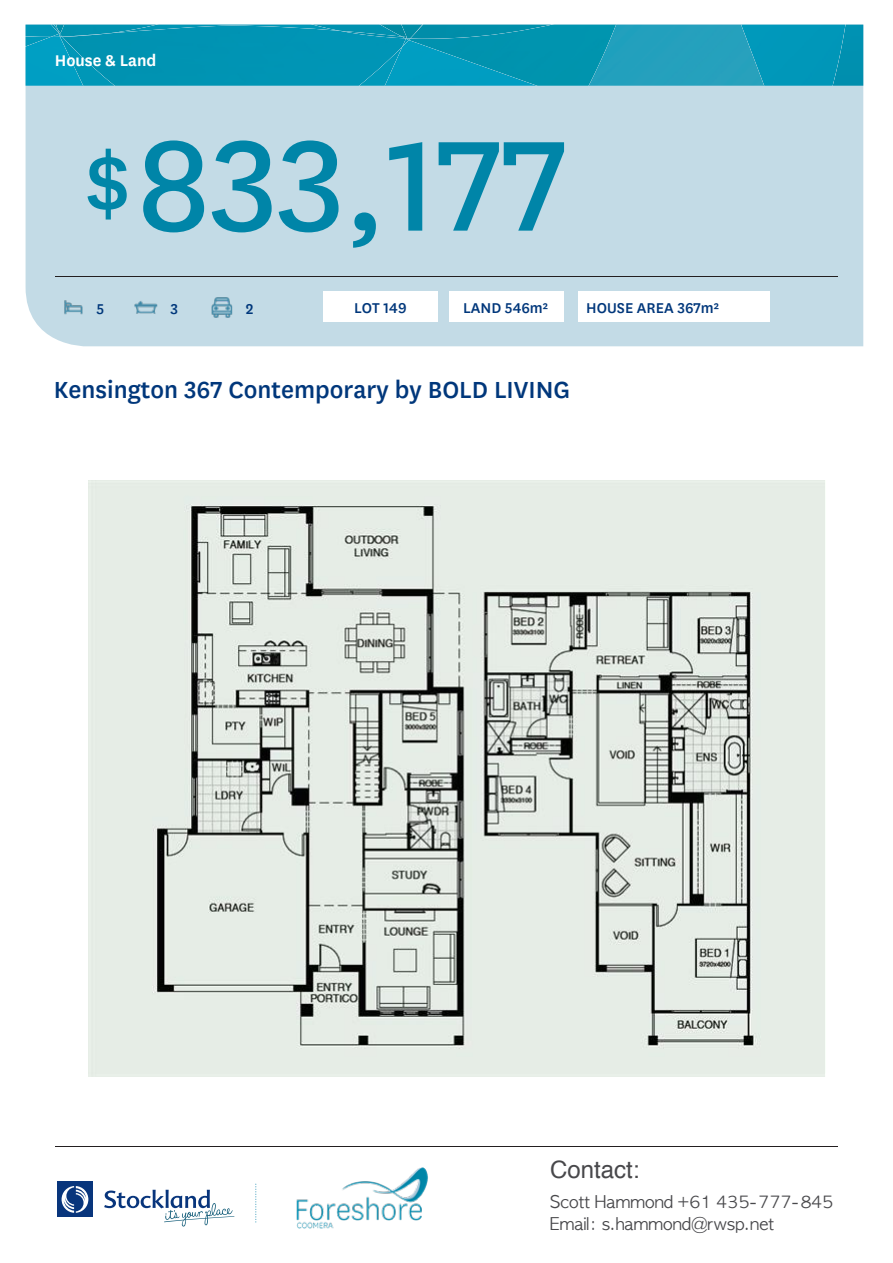
<style>
.page{position:relative;width:893px;height:1263px;background:#fff}
.page>*{position:absolute;margin:0;border:0;box-sizing:border-box;transform-origin:0 0}
.t1{font:150px "National Regular PL";color:#0085a8}
.t2{font:104.25px "National Regular PL";color:#0086a8}
.t3{font:27px "National Medium PL";color:#00377b}
.t4{font:24px "Helvetica";color:#48484b}
.t5{font:18px "National Semibold PL";color:#fff}
.t6{font:16.5px/22.5px "Apple Gothic";color:#48484b}
.t7{font:16.5px "National Medium PL";color:#00377b}
.s1{font-style:inherit}
</style>
<div class="page">
<svg style="left:255px;top:1184px;width:1px;height:39px"></svg>
<div style="left:26px;top:24px;width:837px;height:322px;background:#c3dbe6"></div>
<hr style="left:56px;top:276px;width:782px;height:1px;background:#231f20">
<hr style="left:55px;top:1146px;width:783px;height:1px;background:#231f20">
<div style="left:323px;top:292px;width:115px;height:30px;background:#fff"></div>
<div style="left:449px;top:292px;width:115px;height:30px;background:#fff"></div>
<img style="left:26px;top:37px;width:36px;height:49px">
<img style="left:26px;top:25px;width:24px;height:12px">
<img style="left:845px;top:25px;width:18px;height:61px">
<div style="left:616px;top:25px;width:125px;height:61px;background:#25a0bd"></div>
<img style="left:537px;top:25px;width:79px;height:61px">
<img style="left:406px;top:47px;width:131px;height:39px">
<img style="left:62px;top:47px;width:344px;height:39px">
<svg style="left:50px;top:25px;width:502px;height:22px;background:#0494b2"></svg>
<img style="left:380px;top:25px;width:21px;height:12px">
<img style="left:401px;top:25px;width:21px;height:14px">
<img style="left:741px;top:25px;width:92px;height:61px">
<img style="left:833px;top:25px;width:12px;height:61px">
<div style="left:578px;top:292px;width:192px;height:30px;background:#fff"></div>
<div style="left:57px;top:1182px;width:36px;height:35px;background:#08357c"></div>
<svg style="left:62px;top:1186px;width:26px;height:27px"></svg>
<svg style="left:104px;top:1190px;width:130px;height:37px"></svg>
<img style="left:57px;top:292px;width:30px;height:30px">
<img style="left:131px;top:292px;width:30px;height:30px">
<img style="left:207px;top:292px;width:30px;height:30px">
<img style="left:296px;top:1167px;width:132px;height:61px">
<img style="left:89px;top:481px;width:736px;height:596px">
<p class="t5" style="left:55px;top:48px;width:103px">House &amp; Land</p>
<h2 class="t2" style="left:84px;top:137px;width:49px">$</h2>
<h1 class="t1" style="left:137px;top:85px;width:432px">833,177</h1>
<p class="t7" style="left:97px;top:297px;width:9px">5</p>
<p class="t7" style="left:171px;top:297px;width:9px">3</p>
<p class="t7" style="left:246px;top:297px;width:9px">2</p>
<p class="t7" style="left:354px;top:297px;width:54px">LOT 149</p>
<p class="t7" style="left:463px;top:297px;width:86px">LAND 546m<span class="s1">²</span></p>
<p class="t7" style="left:586px;top:297px;width:134px">HOUSE AREA 367m<span class="s1">²</span></p>
<h3 class="t3" style="left:54px;top:372px;width:518px">Kensington 367 Contemporary by BOLD LIVING</h3>
<h3 class="t4" style="left:550px;top:1159px;width:91px">Contact:</h3>
<p class="t6" style="left:550px;top:1192px;width:285px">Scott Hammond +61 435-777-845<br>Email: s.hammond@rwsp.net</p>
</div>
